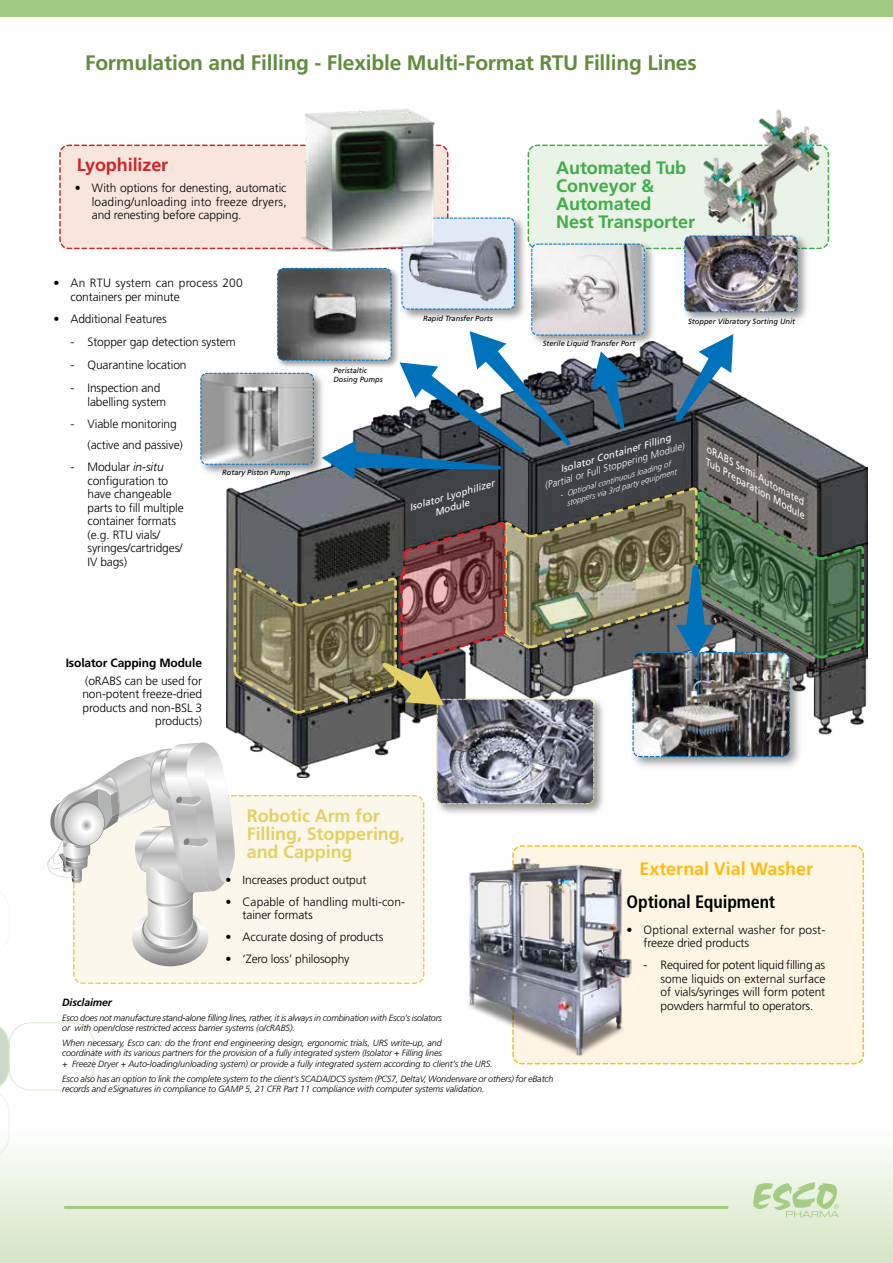
<style>
.page{position:relative;width:893px;height:1263px;background:#fff}
.page>*{position:absolute;margin:0;border:0;box-sizing:border-box;transform-origin:0 0}
.t1{font:700 21px "Frutiger LT Std";letter-spacing:-.01em;color:#618d3d}
.t2{font:700 18px/18px "Frutiger LT Std";letter-spacing:-.005em;color:#41ad49}
.t3{font:700 18px/18px "Frutiger LT Std";letter-spacing:-.005em;color:#e3d167}
.t4{font:700 18px "Frutiger LT Std";letter-spacing:-.005em;color:#febc11}
.t5{font:700 condensed 18px "Frutiger LT Std";letter-spacing:-.005em;color:#000}
.t6{font:700 18px "Frutiger LT Std";letter-spacing:-.005em;color:#d2232a}
.t7{font:300 12px/13.5px "Frutiger LT Std";letter-spacing:-.01em;color:#000}
.t8{font:300 12px/13.5px "Frutiger LT Std";letter-spacing:.01em;color:#000}
.t9{font:700 12px "Frutiger LT Std";letter-spacing:-.01em;color:#000}
.t10{font:italic 700 10.5px "Frutiger LT Std";letter-spacing:-.01em;color:#000}
.t11{font:italic 9.75px/11.7px "Frutiger LT Std";color:#fff}
.t12{font:italic 300 9.75px "Frutiger LT Std";color:#fff}
.t13{font:italic 300 9px/10.5px "Frutiger LT Std";letter-spacing:-.01em;color:#000}
.t14{font:italic 300 7.95px/9.4px "Frutiger LT Std";color:#fff;text-align:center}
.t15{font:italic 7.5px/9px "Frutiger LT Std";color:#000}
.s1{font-style:italic}
</style>
<div class="page">
<svg style="left:1px;top:1024px;width:892px;height:239px"></svg>
<hr style="left:0;top:978px;width:1px;height:285px;background:#a3ca83">
<svg style="left:0;top:897px;width:9px;height:54px"></svg>
<svg style="left:0;top:1022px;width:9px;height:136px"></svg>
<div style="left:9px;top:1022px;width:85px;height:68px;border:1px solid #a3ca83;border-radius:22px"></div>
<div style="left:94px;top:1022px;width:85px;height:68px;border:1px solid #a3ca83;border-radius:22px"></div>
<hr style="left:65px;top:1206px;width:662px;height:3px;background:#a3ca83">
<svg style="left:753px;top:1182px;width:86px;height:35px;background:#cae1b8"></svg>
<div style="left:0;top:0;width:893px;height:16px;background:#a3ca83"></div>
<img style="left:758px;top:109px;width:62px;height:35px">
<img style="left:47px;top:144px;width:818px;height:921px">
<img style="left:407px;top:233px;width:103px;height:70px">
<img style="left:297px;top:108px;width:145px;height:151px">
<h1 class="t1" style="left:85px;top:50px;width:613px">Formulation and Filling - Flexible Multi-Format RTU Filling Lines</h1>
<h2 class="t6" style="left:77px;top:154px;width:93px">Lyophilizer</h2>
<p class="t7" style="left:92px;top:182px;width:196px;text-align:justify;text-indent:-17px">• With options for denesting, automatic loading/unloading into freeze dryers, and renesting before capping.</p>
<p class="t8" style="left:71px;top:276px;width:174px;text-indent:-17px">• An RTU system can process 200 containers per minute</p>
<p class="t7" style="left:54px;top:313px;width:115px">• Additional Features</p>
<p class="t7" style="left:71px;top:336px;width:167px">- Stopper gap detection system</p>
<p class="t7" style="left:71px;top:358px;width:118px">- Quarantine location</p>
<p class="t7" style="left:88px;top:381px;width:80px;text-indent:-17px">- Inspection and labelling system</p>
<p class="t7" style="left:71px;top:418px;width:108px">- Viable monitoring</p>
<p class="t7" style="left:88px;top:439px;width:97px">(active and passive)</p>
<p class="t7" style="left:88px;top:461px;width:98px;text-indent:-17px">- Modular <span class="s1">in-situ </span>configuration to have changeable parts to fill multiple container formats (e.g. RTU vials/ syringes/cartridges/<br>IV bags)</p>
<p class="t15" style="left:222px;top:468px;width:70px">Rotary Piston Pump</p>
<p class="t9" style="left:66px;top:656px;width:138px">Isolator Capping Module</p>
<p class="t7" style="left:82px;top:674px;width:121px;text-align:right">(oRABS can be used for non-potent freeze-dried products and non-BSL 3 products)</p>
<h2 class="t2" style="left:556px;top:159px;width:140px">Automated Tub<br>Conveyor &amp;<br>Automated<br>Nest Transporter</h2>
<p class="t15" style="left:334px;top:366px;width:51px">Peristaltic<br>Dosing Pumps</p>
<p class="t15" style="left:423px;top:314px;width:71px">Rapid Transfer Ports</p>
<p class="t15" style="left:688px;top:317px;width:108px">Stopper Vibratory Sorting Unit</p>
<p class="t15" style="left:543px;top:339px;width:94px">Sterile Liquid Transfer Port</p>
<p class="t11" style="left:430px;top:495px;width:67px;text-indent:-23px;rotate:-16deg">Isolator Lyophilizer<br>Module</p>
<p class="t11" style="left:559px;top:463px;width:116px;rotate:-16deg">Isolator Container Filling</p>
<p class="t12" style="left:543px;top:481px;width:147px;rotate:-16deg">(Partial or Full Stoppering Module)</p>
<p class="t14" style="left:559px;top:491px;width:120px;rotate:-16deg">- Optional continuous loading of stoppers via 3rd party equipment</p>
<p class="t11" style="left:716px;top:446px;width:114px;text-indent:-5px;rotate:29deg">oRABS Semi-Automated<br>Tub Preparation Module</p>
<h2 class="t3" style="left:247px;top:807px;width:159px">Robotic Arm for<br>Filling, Stoppering, and Capping</h2>
<p class="t7" style="left:226px;top:873px;width:142px">• Increases product output</p>
<p class="t7" style="left:243px;top:895px;width:164px;text-indent:-17px">• Capable of handling multi-con&shy;tainer formats</p>
<p class="t7" style="left:226px;top:931px;width:159px">• Accurate dosing of products</p>
<p class="t7" style="left:226px;top:953px;width:125px">• ‘Zero loss’ philosophy</p>
<p class="t10" style="left:62px;top:996px;width:51px">Disclaimer</p>
<p class="t13" style="left:62px;top:1012px;width:381px">Esco does not manufacture stand-alone filling lines, rather, it is always in combination with Esco’s isolators or with open/close restricted access barrier systems (o/cRABS).</p>
<p class="t13" style="left:62px;top:1037px;width:432px">When necessary, Esco can: do the front end engineering design, ergonomic trials, URS write-up, and<br>coordinate with its various partners for the provision of a fully integrated system (Isolator + Filling lines<br>+ Freeze Dryer + Auto-loading/unloading system) or provide a fully integrated system according to client’s the URS.</p>
<p class="t13" style="left:62px;top:1073px;width:493px">Esco also has an option to link the complete system to the client’s SCADA/DCS system (PCS7, DeltaV, Wonderware or others) for eBatch records and eSignatures in compliance to GAMP 5, 21 CFR Part 11 compliance with computer systems validation.</p>
<h2 class="t4" style="left:639px;top:858px;width:175px">External Vial Washer</h2>
<h2 class="t5" style="left:627px;top:890px;width:150px">Optional Equipment</h2>
<p class="t8" style="left:644px;top:923px;width:183px;text-indent:-17px">• Optional external washer for post&shy;freeze dried products</p>
<p class="t7" style="left:661px;top:958px;width:166px;text-align:justify;text-indent:-17px">- Required for potent liquid filling as some liquids on external surface of vials/syringes will form potent powders harmful to operators.</p>
</div>
